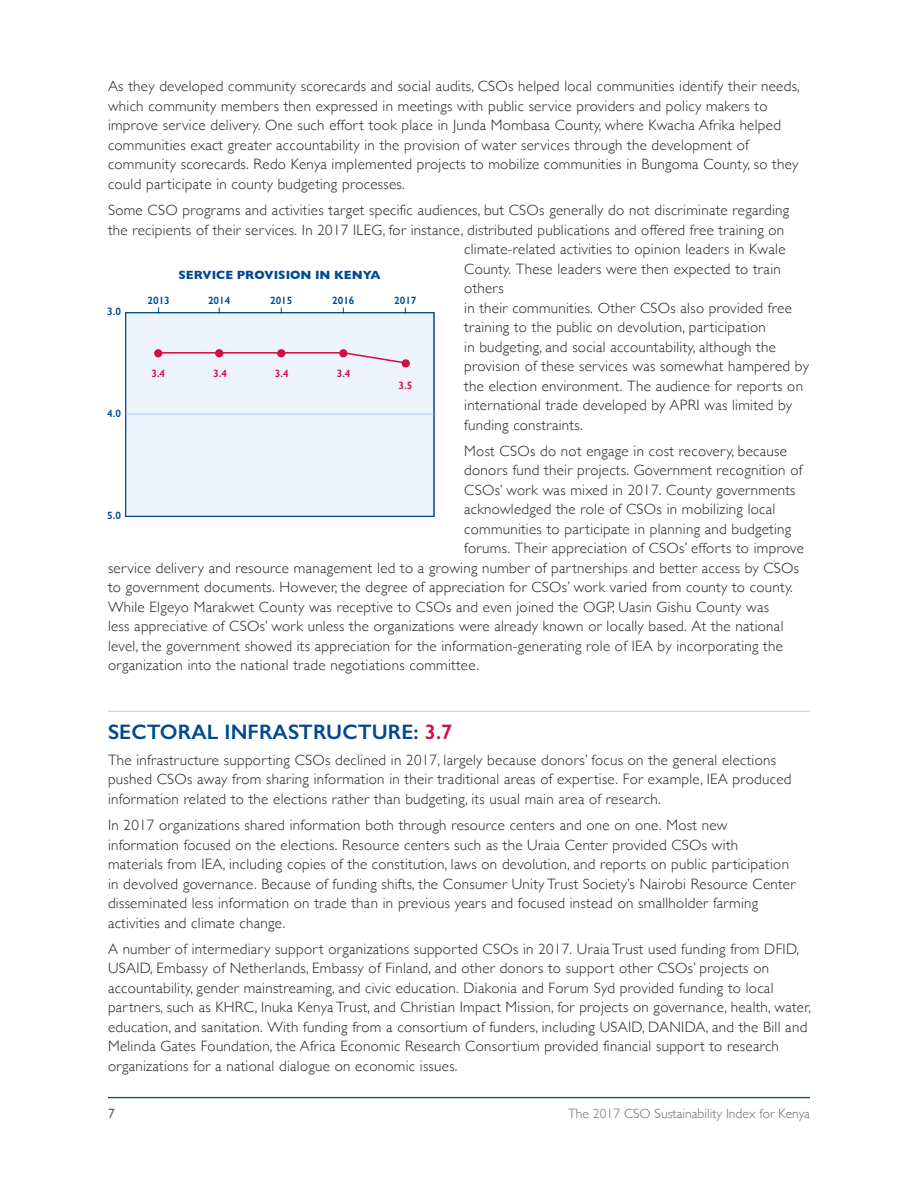
<style>
.page{position:relative;width:918px;height:1188px;background:#fff}
.page>*{position:absolute;margin:0;border:0;box-sizing:border-box;transform-origin:0 0}
.HEADER_RULE{font:600 21px "Gill Sans";letter-spacing:.005em;color:#014990}
.body{font:300 15px/19.5px "Gill Sans";letter-spacing:.02em;color:#231f20}
.t1{font:300 13.5px "Gill Sans";letter-spacing:.005em;color:#69696c}
.t2{font:13.5px "Gill Sans";color:#69696c}
.t3{font:700 12.15px "Gill Sans";color:#014990}
.t4{font:600 10.65px "Gill Sans";color:#014990}
.t5{font:600 10.65px "Gill Sans";color:#d20d44}
.s1{color:#d20d44}
</style>
<div class="page">
<hr style="left:108px;top:1097px;width:702px;height:1px;background:#014990">
<hr style="left:108px;top:711px;width:702px;height:1px;background:#afcae9">
<div style="left:126px;top:313px;width:308px;height:203px;background:#edf3fa"></div>
<div style="left:125px;top:312px;width:309px;height:205px;border:1px solid #014990"></div>
<hr style="left:126px;top:413px;width:307px;height:2px;background:#afcae9">
<svg style="left:157px;top:351px;width:247px;height:14px"></svg>
<div style="left:154px;top:349px;width:8px;height:8px;background:#d20d44;border-radius:50%"></div>
<div style="left:215px;top:349px;width:8px;height:8px;background:#d20d44;border-radius:50%"></div>
<div style="left:277px;top:349px;width:8px;height:8px;background:#d20d44;border-radius:50%"></div>
<div style="left:339px;top:349px;width:8px;height:8px;background:#d20d44;border-radius:50%"></div>
<div style="left:402px;top:359px;width:8px;height:9px;background:#d20d44;border-radius:50%"></div>
<p class="body" style="left:108px;top:76px;width:693px">As they developed community scorecards and social audits, CSOs helped local communities identify their needs, which community members then expressed in meetings with public service providers and policy makers to improve service delivery. One such effort took place in Junda Mombasa County, where Kwacha Afrika helped communities exact greater accountability in the provision of water services through the development of community scorecards. Redo Kenya implemented projects to mobilize communities in Bungoma County, so they could participate in county budgeting processes.</p>
<p class="body" style="left:108px;top:200px;width:683px">Some CSO programs and activities target specific audiences, but CSOs generally do not discriminate regarding</p>
<p class="body" style="left:108px;top:219px;width:678px">the recipients of their services. In 2017 ILEG, for instance, distributed publications and offered free training on</p>
<p class="body" style="left:464px;top:239px;width:323px">climate-related activities to opinion leaders in Kwale</p>
<p class="body" style="left:464px;top:258px;width:318px">County. These leaders were then expected to train</p>
<p class="body" style="left:464px;top:278px;width:41px">others</p>
<p class="body" style="left:464px;top:297px;width:329px">in their communities. Other CSOs also provided free</p>
<p class="body" style="left:464px;top:317px;width:303px">training to the public on devolution, participation</p>
<p class="body" style="left:464px;top:336px;width:313px">in budgeting, and social accountability, although the</p>
<p class="body" style="left:464px;top:356px;width:346px">provision of these services was somewhat hampered by</p>
<p class="body" style="left:464px;top:375px;width:340px">the election environment. The audience for reports on</p>
<p class="body" style="left:464px;top:395px;width:329px">international trade developed by APRI was limited by</p>
<p class="body" style="left:464px;top:414px;width:120px">funding constraints.</p>
<p class="body" style="left:464px;top:441px;width:324px">Most CSOs do not engage in cost recovery, because</p>
<p class="body" style="left:464px;top:460px;width:340px">donors fund their projects. Government recognition of</p>
<p class="body" style="left:464px;top:480px;width:333px">CSOs’ work was mixed in 2017. County governments</p>
<p class="body" style="left:464px;top:499px;width:313px">acknowledged the role of CSOs in mobilizing local</p>
<p class="body" style="left:464px;top:519px;width:328px">communities to participate in planning and budgeting</p>
<p class="body" style="left:464px;top:538px;width:341px">forums. Their appreciation of CSOs’ efforts to improve</p>
<p class="body" style="left:108px;top:558px;width:693px">service delivery and resource management led to a growing number of partnerships and better access by CSOs</p>
<p class="body" style="left:108px;top:577px;width:686px">to government documents. However, the degree of appreciation for CSOs’ work varied from county to county.</p>
<p class="body" style="left:108px;top:597px;width:663px">While Elgeyo Marakwet County was receptive to CSOs and even joined the OGP, Uasin Gishu County was</p>
<p class="body" style="left:108px;top:616px;width:677px">less appreciative of CSOs’ work unless the organizations were already known or locally based. At the national</p>
<p class="body" style="left:108px;top:636px;width:676px">level, the government showed its appreciation for the information-generating role of IEA by incorporating the</p>
<p class="body" style="left:108px;top:655px;width:373px">organization into the national trade negotiations committee.</p>
<p class="t3" style="left:178px;top:265px;width:204px">SERVICE PROVISION IN KENYA</p>
<p class="t4" style="left:147px;top:294px;width:24px">2013</p>
<p class="t4" style="left:208px;top:294px;width:24px">2014</p>
<p class="t4" style="left:270px;top:294px;width:24px">2015</p>
<p class="t4" style="left:332px;top:294px;width:24px">2016</p>
<p class="t4" style="left:394px;top:294px;width:24px">2017</p>
<p class="t4" style="left:107px;top:305px;width:15px">3.0</p>
<p class="t5" style="left:151px;top:367px;width:15px">3.4</p>
<p class="t5" style="left:213px;top:367px;width:15px">3.4</p>
<p class="t5" style="left:275px;top:367px;width:15px">3.4</p>
<p class="t5" style="left:337px;top:367px;width:15px">3.4</p>
<p class="t5" style="left:399px;top:379px;width:15px">3.5</p>
<p class="t4" style="left:107px;top:407px;width:15px">4.0</p>
<p class="t4" style="left:107px;top:509px;width:15px">5.0</p>
<p class="HEADER_RULE" style="left:108px;top:719px;width:346px">SECTORAL INFRASTRUCTURE: <span class="s1">3.7</span></p>
<p class="body" style="left:108px;top:750px;width:685px">The infrastructure supporting CSOs declined in 2017, largely because donors’ focus on the general elections pushed CSOs away from sharing information in their traditional areas of expertise. For example, IEA produced information related to the elections rather than budgeting, its usual main area of research.</p>
<p class="body" style="left:108px;top:815px;width:689px">In 2017 organizations shared information both through resource centers and one on one. Most new information focused on the elections. Resource centers such as the Uraia Center provided CSOs with materials from IEA, including copies of the constitution, laws on devolution, and reports on public participation in devolved governance. Because of funding shifts, the Consumer Unity Trust Society’s Nairobi Resource Center disseminated less information on trade than in previous years and focused instead on smallholder farming activities and climate change.</p>
<p class="body" style="left:108px;top:939px;width:705px">A number of intermediary support organizations supported CSOs in 2017. Uraia Trust used funding from DFID, USAID, Embassy of Netherlands, Embassy of Finland, and other donors to support other CSOs’ projects on accountability, gender mainstreaming, and civic education. Diakonia and Forum Syd provided funding to local partners, such as KHRC, Inuka Kenya Trust, and Christian Impact Mission, for projects on governance, health, water, education, and sanitation. With funding from a consortium of funders, including USAID, DANIDA, and the Bill and Melinda Gates Foundation, the Africa Economic Research Consortium provided financial support to research organizations for a national dialogue on economic issues.</p>
<p class="t2" style="left:108px;top:1106px;width:8px">7</p>
<p class="t1" style="left:568px;top:1103px;width:243px">The 2017 CSO Sustainability Index for Kenya</p>
</div>
